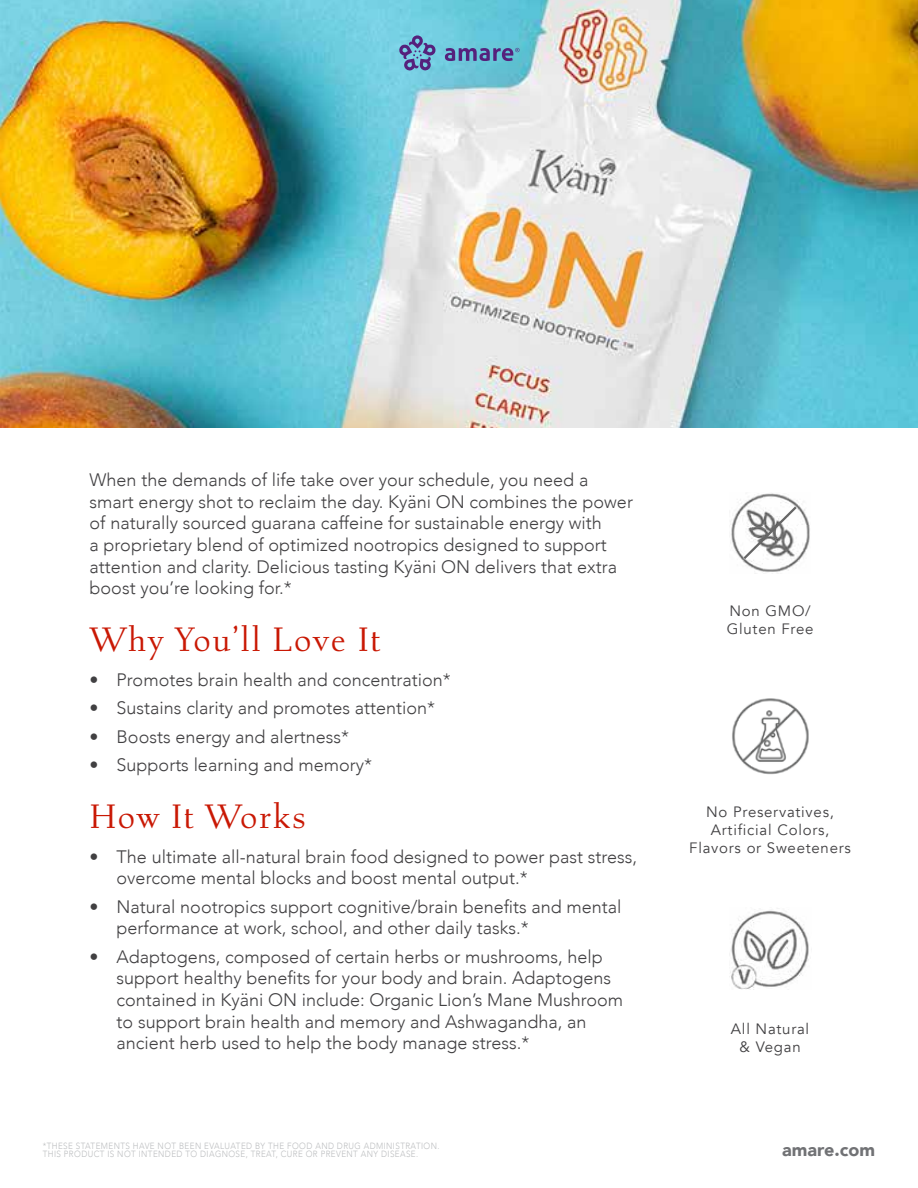
<style>
.page{position:relative;width:918px;height:1188px;background:#fff}
.page>*{position:absolute;margin:0;border:0;box-sizing:border-box;transform-origin:0 0}
.t1{font:36px "Albertan Pro";letter-spacing:.04em;color:#c91804}
.t2{font:300 18px/21.6px "Avenir";color:#414042}
.t3{font:900 18px "Avenir";color:#717275}
.t4{font:15px/18px "Avenir";letter-spacing:.05em;color:#414042;text-align:center}
.t5{font:300 9px/7.5px "Avenir";letter-spacing:.05em;color:#bbbdbf;scale:.9 1}
</style>
<div class="page">
<img style="left:0;top:0;width:918px;height:428px">
<img style="left:732px;top:698px;width:77px;height:77px">
<img style="left:730px;top:493px;width:80px;height:79px">
<svg style="left:741px;top:504px;width:58px;height:58px"></svg>
<img style="left:729px;top:908px;width:80px;height:81px">
<svg style="left:398px;top:35px;width:38px;height:36px"></svg>
<svg style="left:445px;top:48px;width:75px;height:13px"></svg>
<p class="t2" style="left:90px;top:469px;width:545px">When the demands of life take over your schedule, you need a smart energy shot to reclaim the day. Kyäni ON combines the power of naturally sourced guarana caffeine for sustainable energy with<br>a proprietary blend of optimized nootropics designed to support attention and clarity. Delicious tasting Kyäni ON delivers that extra boost you’re looking for.*</p>
<h1 class="t1" style="left:90px;top:617px;width:293px">Why You’ll Love It</h1>
<p class="t2" style="left:90px;top:669px;width:363px">• Promotes brain health and concentration*</p>
<p class="t2" style="left:90px;top:697px;width:347px">• Sustains clarity and promotes attention*</p>
<p class="t2" style="left:90px;top:726px;width:261px">• Boosts energy and alertness*</p>
<p class="t2" style="left:90px;top:754px;width:284px">• Supports learning and memory*</p>
<h1 class="t1" style="left:90px;top:794px;width:218px">How It Works</h1>
<p class="t2" style="left:117px;top:846px;width:522px;text-indent:-27px">• The ultimate all-natural brain food designed to power past stress, overcome mental blocks and boost mental output.*</p>
<p class="t2" style="left:117px;top:896px;width:506px;text-indent:-27px">• Natural nootropics support cognitive/brain benefits and mental performance at work, school, and other daily tasks.*</p>
<p class="t2" style="left:117px;top:946px;width:508px;text-indent:-27px">• Adaptogens, composed of certain herbs or mushrooms, help support healthy benefits for your body and brain. Adaptogens contained in Kyäni ON include: Organic Lion’s Mane Mushroom to support brain health and memory and Ashwagandha, an ancient herb used to help the body manage stress.*</p>
<p class="t4" style="left:727px;top:602px;width:88px;text-align:left">Non GMO/<br>Gluten Free</p>
<p class="t4" style="left:689px;top:803px;width:163px">No Preservatives,<br>Artificial Colors,<br>Flavors or Sweeteners</p>
<p class="t4" style="left:731px;top:1020px;width:80px">All Natural &amp; Vegan</p>
<p class="t5" style="left:43px;top:1142px;width:442px">*THESE STATEMENTS HAVE NOT BEEN EVALUATED BY THE FOOD AND DRUG ADMINISTRATION.<br>THIS PRODUCT IS NOT INTENDED TO DIAGNOSE, TREAT, CURE OR PREVENT ANY DISEASE.</p>
<p class="t3" style="left:782px;top:1134px;width:94px">amare.com</p>
</div>
